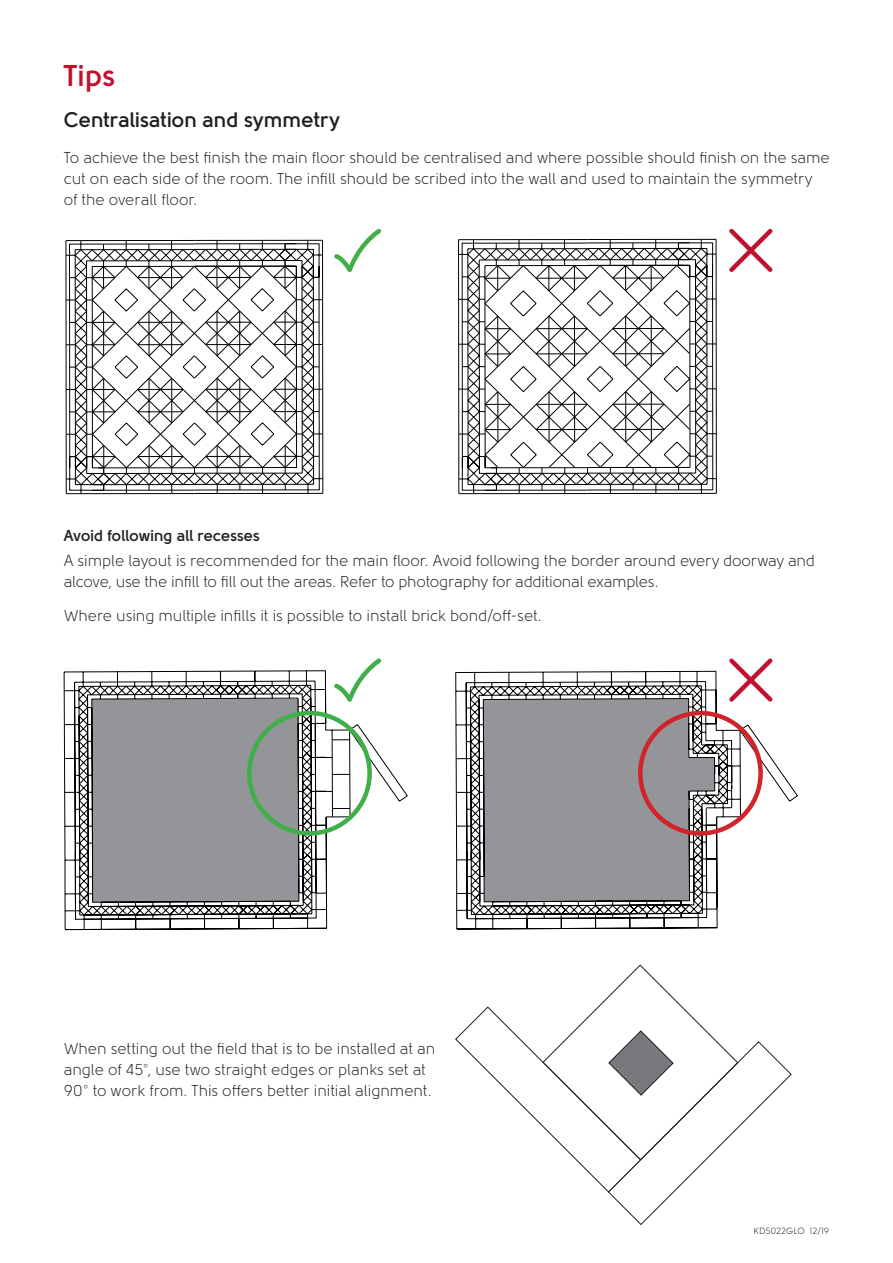
<style>
.page{position:relative;width:893px;height:1263px;background:#fff}
.page>*{position:absolute;margin:0;border:0;box-sizing:border-box;transform-origin:0 0}
.t1{font:700 30px "Solomon";color:#c3102f}
.t2{font:700 21px "Solomon";color:#231f20}
.t3{font:15.75px/21px "Solomon";letter-spacing:-.005em;color:#231f20}
.t4{font:700 15.75px "Solomon";color:#231f20}
.t5{font:9px "Solomon";color:#231f20}
.s1{font-weight:300}
</style>
<div class="page">
<svg style="left:63px;top:670px;width:280px;height:260px"></svg>
<svg style="left:325px;top:714px;width:83px;height:112px"></svg>
<svg style="left:455px;top:671px;width:343px;height:259px"></svg>
<div style="left:247px;top:711px;width:125px;height:125px;border:4px solid #40ae49;border-radius:50%"></div>
<svg style="left:331px;top:658px;width:51px;height:47px"></svg>
<svg style="left:725px;top:658px;width:52px;height:48px"></svg>
<div style="left:638px;top:711px;width:125px;height:125px;border:4px solid #d1232a;border-radius:50%"></div>
<svg style="left:66px;top:240px;width:258px;height:254px"></svg>
<svg style="left:458px;top:239px;width:259px;height:255px"></svg>
<svg style="left:334px;top:228px;width:48px;height:44px"></svg>
<svg style="left:729px;top:228px;width:44px;height:44px"></svg>
<svg style="left:455px;top:965px;width:337px;height:260px"></svg>
<h1 class="t1" style="left:64px;top:58px;width:53px">Tips</h1>
<h2 class="t2" style="left:64px;top:107px;width:278px">Centralisation and symmetry</h2>
<p class="t3" style="left:64px;top:147px;width:767px">To achieve the best finish the main floor should be centralised and where possible should finish on the same cut on each side of the room. The infill should be scribed into the wall and used to maintain the symmetry of the overall floor.</p>
<p class="t4" style="left:64px;top:527px;width:198px">Avoid following all recesses</p>
<p class="t3" style="left:64px;top:551px;width:753px">A simple layout is recommended for the main floor. Avoid following the border around every doorway and alcove, use the infill to fill out the areas. Refer to photography for additional examples.</p>
<p class="t3" style="left:64px;top:605px;width:479px">Where using multiple infills it is possible to install brick bond/off-set.</p>
<p class="t3" style="left:64px;top:1038px;width:373px">When setting out the field that is to be installed at an angle of 45<span class="s1">°</span>, use two straight edges or planks set at<br>90<span class="s1">°</span> to work from. This offers better initial alignment.</p>
<p class="t5" style="left:754px;top:1226px;width:77px">KD5022GLO 12/19</p>
</div>
